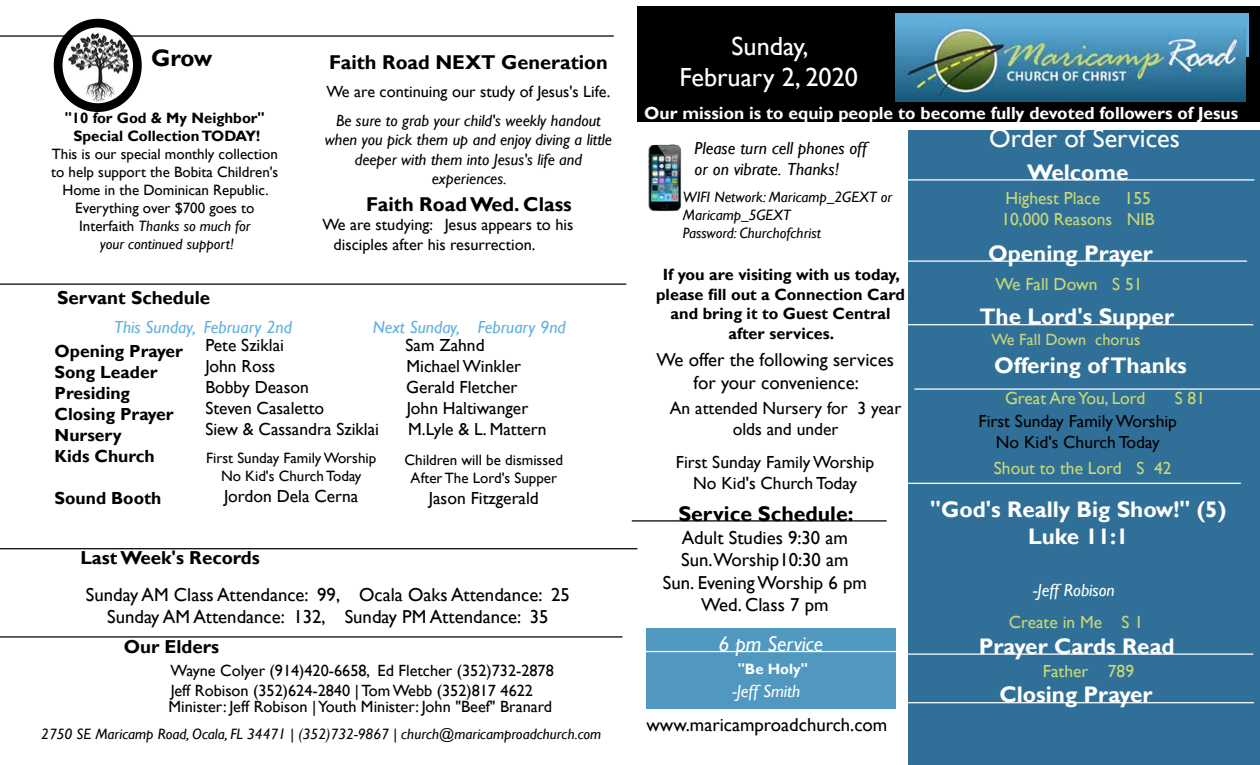
<style>
.page{position:relative;width:1260px;height:765px;background:#fff}
.page>*{position:absolute;margin:0;border:0;box-sizing:border-box;transform-origin:0 0}
.t1{font:26.25px/31.5px "Gill Sans";color:#fff;text-align:center}
.t2{font:700 23.75px "Gill Sans";color:#000}
.t3{font:700 22.5px/27px "Gill Sans";color:#fff;text-align:center}
.t4{font:700 21.25px "Gill Sans";color:#000}
.t5{font:italic 21.25px "Gill Sans";color:#fff}
.t6{font:700 20px "Gill Sans";color:#000}
.t7{font:18.75px/22.5px "Gill Sans";color:#000;text-align:center}
.t8{font:700 18.75px "Gill Sans";color:#000}
.t9{font:17.5px/21px "Gill Sans";color:#000;text-align:center}
.t10{font:17.5px/21px "Gill Sans";color:#c8d878;text-align:right}
.t11{font:700 17.5px/21px "Gill Sans";color:#000}
.t12{font:700 17.5px "Gill Sans";color:#fff}
.t13{font:italic 17.5px "Gill Sans";color:#60b0e0}
.t14{font:italic 17.5px/21px "Gill Sans";color:#000}
.t15{font:italic 17.5px "Gill Sans";color:#fff}
.t16{font:16.25px/19.5px "Gill Sans";color:#000}
.t17{font:italic 16.25px/19.5px "Gill Sans";color:#000;text-align:center}
.t18{font:700 16.25px/19.5px "Gill Sans";color:#000;text-align:center}
.t19{font:16.25px "Gill Sans";color:#c8d878}
.t20{font:15px/18px "Gill Sans";color:#000;text-align:center}
.t21{font:italic 15px/18px "Gill Sans";color:#000}
.t22{font:700 15px/18px "Gill Sans";color:#000;text-align:center}
.t23{font:700 15px "Gill Sans";color:#fff}
.s1{font-style:italic}
</style>
<div class="page">
<hr style="left:0;top:636px;width:623px;height:2px;background:#000">
<hr style="left:0;top:548px;width:638px;height:1px;background:#000">
<hr style="left:0;top:283px;width:626px;height:2px;background:#000">
<hr style="left:0;top:35px;width:614px;height:2px;background:#000">
<svg style="left:57px;top:26px;width:79px;height:84px"></svg>
<img style="left:66px;top:32px;width:62px;height:70px">
<div style="left:54px;top:19px;width:88px;height:93px;border:9px solid #000;border-radius:50%"></div>
<div style="left:638px;top:6px;width:622px;height:116px;background:#000"></div>
<div style="left:908px;top:131px;width:352px;height:634px;background:#307098"></div>
<div style="left:896px;top:13px;width:353px;height:43px;background:#60b0d8"></div>
<img style="left:895px;top:20px;width:350px;height:81px">
<div style="left:646px;top:629px;width:250px;height:80px;background:#5098c0"></div>
<hr style="left:646px;top:651px;width:250px;height:1px;background:#fff">
<hr style="left:632px;top:520px;width:255px;height:2px;background:#000">
<img style="left:648px;top:144px;width:34px;height:68px">
<hr style="left:895px;top:260px;width:352px;height:2px;background:#fff">
<hr style="left:902px;top:179px;width:352px;height:2px;background:#fff">
<hr style="left:901px;top:653px;width:352px;height:2px;background:#fff">
<hr style="left:914px;top:388px;width:346px;height:2px;background:#fff">
<hr style="left:901px;top:324px;width:352px;height:1px;background:#fff">
<hr style="left:902px;top:702px;width:352px;height:1px;background:#fff">
<hr style="left:888px;top:483px;width:353px;height:1px;background:#fff">
<h2 class="t2" style="left:151px;top:44px;width:63px">Grow</h2>
<p class="t22" style="left:65px;top:109px;width:202px">"10 for God &amp; My Neighbor"<br>Special Collection TODAY!</p>
<p class="t20" style="left:51px;top:145px;width:229px">This is our special monthly collection to help support the Bobita Children's<br>Home in the Dominican Republic.<br>Everything over $700 goes to<br>Interfaith <span class="s1">Thanks so much for<br>your continued support!</span></p>
<p class="t8" style="left:57px;top:286px;width:155px">Servant Schedule</p>
<p class="t6" style="left:329px;top:50px;width:280px">Faith Road NEXT Generation</p>
<p class="t16" style="left:327px;top:82px;width:285px">We are continuing our study of Jesus's Life.</p>
<p class="t17" style="left:325px;top:111px;width:289px">Be sure to grab your child's weekly handout when you pick them up and enjoy diving a little deeper with them into Jesus's life and experiences.</p>
<p class="t6" style="left:366px;top:192px;width:207px">Faith Road Wed. Class</p>
<p class="t16" style="left:334px;top:216px;width:241px;text-indent:-11px">We are studying: Jesus appears to his disciples after his resurrection.</p>
<p class="t13" style="left:114px;top:317px;width:179px">This Sunday, February 2nd</p>
<p class="t13" style="left:373px;top:317px;width:194px">Next Sunday, February 9nd</p>
<p class="t9" style="left:205px;top:335px;width:80px">Pete Sziklai</p>
<p class="t9" style="left:406px;top:335px;width:81px">Sam Zahnd</p>
<p class="t9" style="left:205px;top:356px;width:71px">John Ross</p>
<p class="t9" style="left:407px;top:356px;width:116px">Michael Winkler</p>
<p class="t9" style="left:205px;top:377px;width:105px">Bobby Deason</p>
<p class="t9" style="left:406px;top:377px;width:113px">Gerald Fletcher</p>
<p class="t9" style="left:205px;top:398px;width:120px">Steven Casaletto</p>
<p class="t9" style="left:407px;top:398px;width:123px">John Haltiwanger</p>
<p class="t9" style="left:205px;top:419px;width:175px">Siew &amp; Cassandra Sziklai</p>
<p class="t9" style="left:408px;top:419px;width:140px">M.Lyle &amp; L. Mattern</p>
<p class="t11" style="left:55px;top:341px;width:130px">Opening Prayer<br>Song Leader<br>Presiding<br>Closing Prayer<br>Nursery<br>Kids Church</p>
<p class="t11" style="left:55px;top:488px;width:108px">Sound Booth</p>
<p class="t20" style="left:206px;top:449px;width:172px">First Sunday Family Worship<br>No Kid's Church Today</p>
<p class="t9" style="left:224px;top:486px;width:136px">Jordon Dela Cerna</p>
<p class="t20" style="left:405px;top:451px;width:160px">Children will be dismissed<br>After The Lord's Supper</p>
<p class="t9" style="left:429px;top:488px;width:112px">Jason Fitzgerald</p>
<p class="t8" style="left:80px;top:547px;width:181px">Last Week's Records</p>
<p class="t7" style="left:86px;top:583px;width:485px">Sunday AM Class Attendance: 99, Ocala Oaks Attendance: 25<br>Sunday AM Attendance: 132, Sunday PM Attendance: 35</p>
<p class="t8" style="left:124px;top:635px;width:97px">Our Elders</p>
<p class="t16" style="left:170px;top:661px;width:385px">Wayne Colyer (914)420-6658, Ed Fletcher (352)732-2878<br>Jeff Robison (352)624-2840 | Tom Webb (352)817 4622</p>
<p class="t16" style="left:169px;top:697px;width:385px">Minister: Jeff Robison | Youth Minister: John "Beef" Branard</p>
<p class="t21" style="left:41px;top:725px;width:562px">2750 SE Maricamp Road, Ocala, FL 34471 | (352)732-9867 | church@maricamproadchurch.com</p>
<h1 class="t1" style="left:680px;top:31px;width:180px">Sunday,<br>February 2, 2020</h1>
<p class="t12" style="left:644px;top:103px;width:596px">Our mission is to equip people to become fully devoted followers of Jesus</p>
<p class="t14" style="left:695px;top:138px;width:174px">Please turn cell phones off or on vibrate. Thanks!</p>
<p class="t21" style="left:683px;top:188px;width:211px">WIFI Network: Maricamp_2GEXT or<br>Maricamp_5GEXT<br>Password: Churchofchrist</p>
<p class="t18" style="left:656px;top:266px;width:250px">If you are visiting with us today, please fill out a Connection Card and bring it to Guest Central after services.</p>
<p class="t7" style="left:657px;top:349px;width:239px">We offer the following services for your convenience:</p>
<p class="t9" style="left:670px;top:398px;width:233px">An attended Nursery for 3 year olds and under</p>
<p class="t9" style="left:676px;top:452px;width:200px">First Sunday Family Worship<br>No Kid's Church Today</p>
<p class="t4" style="left:678px;top:501px;width:177px">Service Schedule:</p>
<p class="t7" style="left:663px;top:527px;width:206px">Adult Studies 9:30 am<br>Sun.Worship10:30 am<br>Sun. Evening Worship 6 pm<br>Wed. Class 7 pm</p>
<p class="t5" style="left:718px;top:631px;width:106px">6 pm Service</p>
<p class="t23" style="left:738px;top:660px;width:72px">"Be Holy"</p>
<p class="t15" style="left:732px;top:681px;width:69px">-Jeff Smith</p>
<p class="t7" style="left:646px;top:714px;width:242px">www.maricamproadchurch.com</p>
<h1 class="t1" style="left:989px;top:123px;width:192px">Order of Services</h1>
<p class="t3" style="left:1027px;top:160px;width:103px">Welcome</p>
<p class="t10" style="left:1005px;top:188px;width:96px">Highest Place</p>
<p class="t10" style="left:1001px;top:188px;width:155px">155<br>10,000 Reasons NIB</p>
<p class="t3" style="left:988px;top:241px;width:167px">Opening Prayer</p>
<p class="t10" style="left:996px;top:274px;width:149px">We Fall Down S 51</p>
<p class="t3" style="left:979px;top:304px;width:196px">The Lord's Supper</p>
<p class="t19" style="left:991px;top:330px;width:150px">We Fall Down chorus</p>
<p class="t3" style="left:994px;top:352px;width:194px">Offering of Thanks</p>
<p class="t10" style="left:1005px;top:388px;width:142px">Great Are You, Lord</p>
<p class="t10" style="left:1175px;top:388px;width:32px">S 81</p>
<p class="t9" style="left:979px;top:411px;width:200px">First Sunday Family Worship<br>No Kid's Church Today</p>
<p class="t10" style="left:994px;top:458px;width:179px">Shout to the Lord S 42</p>
<p class="t3" style="left:930px;top:496px;width:298px">"God's Really Big Show!" (5)<br>Luke 11:1</p>
<p class="t15" style="left:1033px;top:580px;width:83px">-Jeff Robison</p>
<p class="t10" style="left:1009px;top:612px;width:136px">Create in Me S 1</p>
<p class="t3" style="left:979px;top:633px;width:198px">Prayer Cards Read</p>
<p class="t10" style="left:1043px;top:661px;width:93px">Father 789</p>
<p class="t3" style="left:999px;top:682px;width:155px">Closing Prayer</p>
</div>
